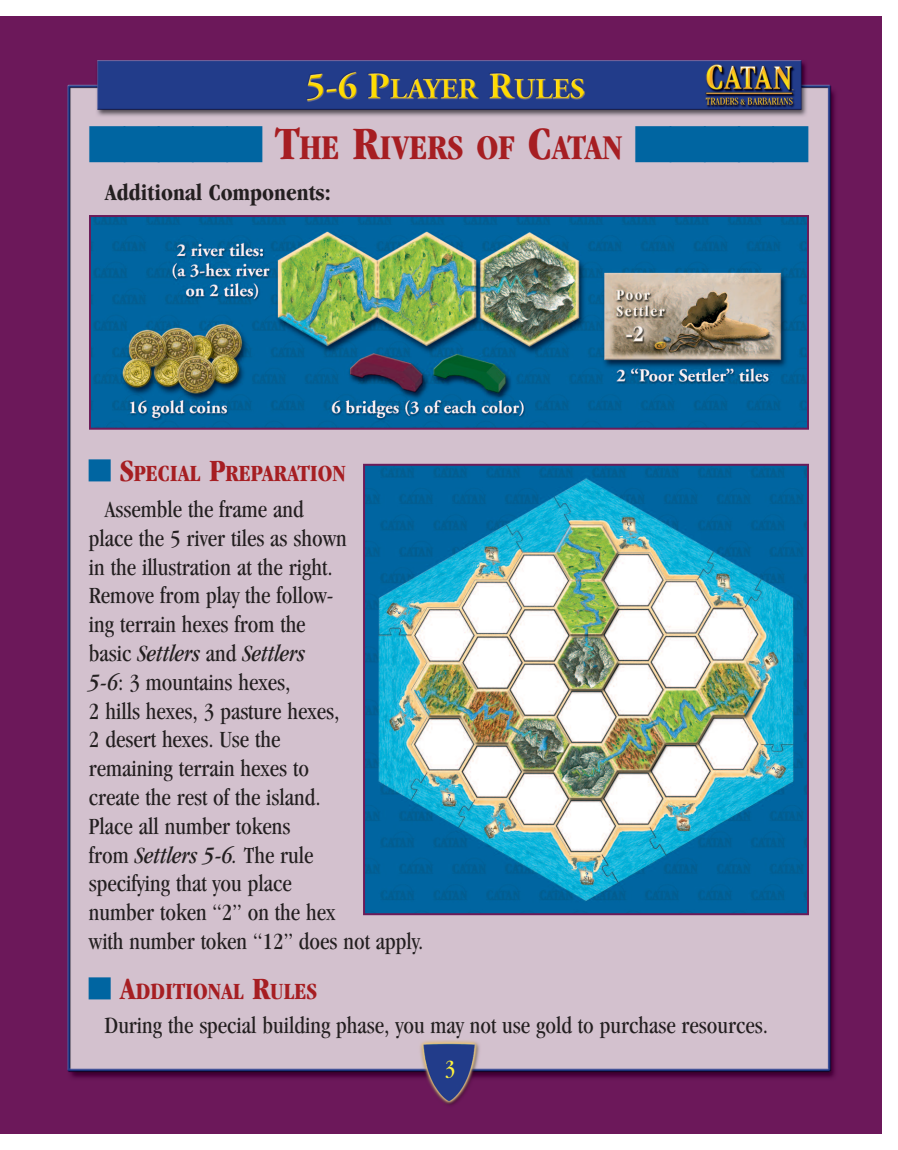
<style>
.page{position:relative;width:898px;height:1150px;background:#fff}
.page>*{position:absolute;margin:0;border:0;box-sizing:border-box;transform-origin:0 0}
.t1{font:700 condensed 36px "Garamond";color:#a61e22}
.t2{font:condensed 24px/28.8px "Garamond";color:#231f20}
.t3{font:700 condensed 24px "Garamond";color:#231f20}
.t4{font:condensed 24px "Garamond";color:#fff33c}
.s1{font-size:48px}
.s2{font-weight:700;font-size:32px;color:#a61e22}
.s3{font-weight:700;color:#a61e22}
.s4{font-style:italic}
</style>
<div class="page">
<img style="left:17px;top:17px;width:864px;height:1116px">
<div style="left:0;top:17px;width:17px;height:1116px;background:#6c185a"></div>
<img style="left:92px;top:218px;width:714px;height:209px">
<div style="left:89px;top:215px;width:720px;height:215px;border:2px solid #6b1c59"></div>
<img style="left:366px;top:467px;width:440px;height:445px">
<div style="left:363px;top:464px;width:446px;height:451px;border:2px solid #6b1c59"></div>
<div style="left:90px;top:126px;width:172px;height:36px;background:#d3c1ce"></div>
<div style="left:636px;top:126px;width:172px;height:36px;background:#d3c1ce"></div>
<svg style="left:89px;top:460px;width:22px;height:22px"></svg>
<svg style="left:89px;top:977px;width:22px;height:22px"></svg>
<h1 class="t1" style="left:276px;top:133px;width:348px"><span class="s1">T</span>HE <span class="s1">R</span>IVERS OF <span class="s1">C</span>ATAN</h1>
<p class="t3" style="left:105px;top:183px;width:227px">Additional Components:</p>
<p class="t2" style="left:105px;top:458px;width:242px;line-height:35.6px;text-indent:15px"><span class="s2">S</span><span class="s3">PECIAL</span> <span class="s2">P</span><span class="s3">REPARATION<br></span>Assemble the frame and</p>
<p class="t2" style="left:89px;top:525px;width:336px">place the 5 river tiles as shown<br>in the illustration at the right.<br>Remove from play the follow-<br>ing terrain hexes from the<br>basic <span class="s4">Settlers</span> and <span class="s4">Settlers<br>5-6</span>: 3 mountains hexes,<br>2 hills hexes, 3 pasture hexes,<br>2 desert hexes. Use the<br>remaining terrain hexes to<br>create the rest of the island.<br>Place all number tokens<br>from <span class="s4">Settlers 5-6.</span> The rule<br>specifying that you place<br>number token “2” on the hex<br>with number token “12” does not apply.</p>
<p class="t2" style="left:105px;top:976px;width:665px;line-height:34.4px;text-indent:15px"><span class="s2">A</span><span class="s3">DDITIONAL</span> <span class="s2">R</span><span class="s3">ULES<br></span>During the special building phase, you may not use gold to purchase resources.</p>
<p class="t4" style="left:445px;top:1059px;width:12px">3</p>
</div>
